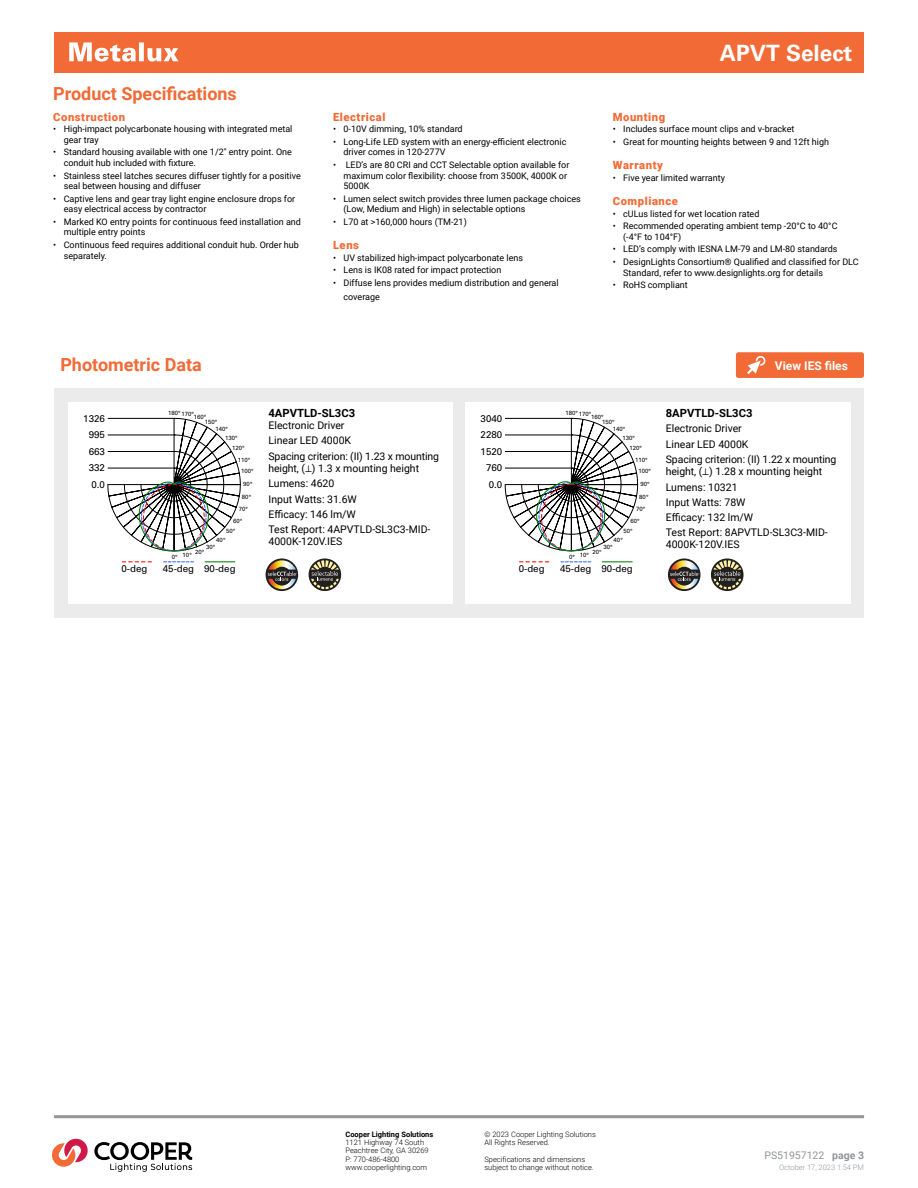
<style>
.page{position:relative;width:918px;height:1188px;background:#fff}
.page>*{position:absolute;margin:0;border:0;box-sizing:border-box;transform-origin:0 0}
.t1{font:700 22.5px "Univers LT Std";color:#fff}
.t2{font:700 18px "Roboto";color:#f26a36}
.t3{font:700 12px "Roboto";color:#fff}
.t4{font:900 11.25px "Roboto";letter-spacing:.05em;color:#f26a36}
.t5{font:700 11.25px "Roboto";color:#000}
.t6{font:10.5px/15.3px "Roboto";color:#000}
.t7{font:10.5px "Roboto";color:#939598}
.t8{font:9.75px/16.5px "Univers LT Std";color:#000;text-align:right}
.t9{font:9px/10.5px "Roboto";color:#000}
.t10{font:300 7.5px/8.2px "Roboto";color:#000}
.t11{font:700 7.5px "Roboto";color:#000}
.t12{font:300 7.5px "Roboto";color:#939598}
.t13{font:6px/4.8px "Univers LT Std";color:#000}
.s1{font-weight:700}
</style>
<div class="page">
<div style="left:54px;top:32px;width:810px;height:41px;background:#f26a36"></div>
<hr style="left:54px;top:1115px;width:810px;height:3px;background:#939598">
<svg style="left:52px;top:1138px;width:140px;height:34px"></svg>
<div style="left:736px;top:352px;width:128px;height:26px;background:#f26a36;border-radius:2px"></div>
<svg style="left:747px;top:356px;width:18px;height:18px"></svg>
<div style="left:54px;top:388px;width:810px;height:230px;background:#ebebec"></div>
<div style="left:659px;top:402px;width:191px;height:201px;background:#fff"></div>
<div style="left:466px;top:402px;width:193px;height:201px;background:#fff"></div>
<svg style="left:520px;top:561px;width:29px;height:1px"></svg>
<svg style="left:561px;top:561px;width:30px;height:1px"></svg>
<hr style="left:602px;top:561px;width:30px;height:1px;background:#008000">
<svg style="left:505px;top:418px;width:133px;height:134px"></svg>
<div style="left:262px;top:402px;width:191px;height:201px;background:#fff"></div>
<div style="left:68px;top:402px;width:194px;height:201px;background:#fff"></div>
<svg style="left:122px;top:561px;width:30px;height:1px"></svg>
<svg style="left:164px;top:561px;width:30px;height:1px"></svg>
<hr style="left:205px;top:561px;width:30px;height:1px;background:#008000">
<svg style="left:107px;top:418px;width:134px;height:134px"></svg>
<svg style="left:266px;top:558px;width:32px;height:33px"></svg>
<svg style="left:268px;top:560px;width:29px;height:29px"></svg>
<svg style="left:309px;top:558px;width:32px;height:33px"></svg>
<svg style="left:311px;top:560px;width:28px;height:30px"></svg>
<svg style="left:668px;top:558px;width:33px;height:33px"></svg>
<svg style="left:670px;top:560px;width:30px;height:29px"></svg>
<svg style="left:711px;top:558px;width:33px;height:33px"></svg>
<svg style="left:713px;top:560px;width:28px;height:30px"></svg>
<svg style="left:69px;top:42px;width:110px;height:20px"></svg>
<h2 class="t2" style="left:53px;top:81px;width:185px">Product Specifications</h2>
<p class="t4" style="left:53px;top:109px;width:73px">Construction</p>
<p class="t9" style="left:64px;top:123px;width:230px;text-indent:-11px">• High-impact polycarbonate housing with integrated metal gear tray</p>
<p class="t9" style="left:64px;top:147px;width:230px;text-indent:-11px">• Standard housing available with one 1/2" entry point. One conduit hub included with fixture.</p>
<p class="t9" style="left:64px;top:170px;width:239px;text-indent:-11px">• Stainless steel latches secures diffuser tightly for a positive seal between housing and diffuser</p>
<p class="t9" style="left:64px;top:193px;width:233px;text-indent:-11px">• Captive lens and gear tray light engine enclosure drops for easy electrical access by contractor</p>
<p class="t9" style="left:64px;top:216px;width:239px;text-indent:-11px">• Marked KO entry points for continuous feed installation and multiple entry points</p>
<p class="t9" style="left:64px;top:239px;width:237px;text-indent:-11px">• Continuous feed requires additional conduit hub. Order hub separately.</p>
<p class="t4" style="left:333px;top:109px;width:54px">Electrical</p>
<p class="t9" style="left:333px;top:123px;width:131px">• 0-10V dimming, 10% standard</p>
<p class="t9" style="left:344px;top:136px;width:224px;text-indent:-11px">• Long-Life LED system with an energy-efficient electronic driver comes in 120-277V</p>
<p class="t9" style="left:344px;top:159px;width:227px;text-indent:-11px">• LED’s are 80 CRI and CCT Selectable option available for maximum color flexibility: choose from 3500K, 4000K or<br>5000K</p>
<p class="t9" style="left:344px;top:193px;width:239px;text-indent:-11px">• Lumen select switch provides three lumen package choices (Low, Medium and High) in selectable options</p>
<p class="t9" style="left:333px;top:216px;width:135px">• L70 at &gt;160,000 hours (TM-21)</p>
<p class="t4" style="left:333px;top:237px;width:28px">Lens</p>
<p class="t9" style="left:333px;top:252px;width:192px">• UV stabilized high-impact polycarbonate lens</p>
<p class="t9" style="left:333px;top:265px;width:170px">• Lens is IK08 rated for impact protection</p>
<p class="t9" style="left:344px;top:276px;width:217px;line-height:13.5px;text-indent:-11px">• Diffuse lens provides medium distribution and general coverage</p>
<h1 class="t1" style="left:720px;top:40px;width:134px">APVT Select</h1>
<p class="t4" style="left:613px;top:109px;width:54px">Mounting</p>
<p class="t9" style="left:613px;top:123px;width:183px">• Includes surface mount clips and v-bracket</p>
<p class="t9" style="left:613px;top:136px;width:218px">• Great for mounting heights between 9 and 12ft high</p>
<p class="t4" style="left:613px;top:157px;width:52px">Warranty</p>
<p class="t9" style="left:613px;top:172px;width:114px">• Five year limited warranty</p>
<p class="t4" style="left:613px;top:193px;width:67px">Compliance</p>
<p class="t9" style="left:613px;top:208px;width:148px">• cULus listed for wet location rated</p>
<p class="t9" style="left:623px;top:221px;width:216px;text-indent:-11px">• Recommended operating ambient temp -20°C to 40°C (-4°F to 104°F)</p>
<p class="t9" style="left:613px;top:244px;width:226px">• LED’s comply with IESNA LM-79 and LM-80 standards</p>
<p class="t9" style="left:623px;top:256px;width:237px;text-indent:-11px">• DesignLights Consortium® Qualified and classified for DLC<br>Standard, refer to www.designlights.org for details</p>
<p class="t9" style="left:613px;top:280px;width:77px">• RoHS compliant</p>
<h2 class="t2" style="left:60px;top:352px;width:143px">Photometric Data</h2>
<h3 class="t3" style="left:775px;top:357px;width:75px">View IES files</h3>
<p class="t5" style="left:666px;top:405px;width:88px">8APVTLD-SL3C3</p>
<p class="t6" style="left:666px;top:421px;width:172px">Electronic Driver<br>Linear LED 4000K<br>Spacing criterion: (II) 1.22 x mounting</p>
<p class="t6" style="left:666px;top:464px;width:164px">height, (⊥) 1.28 x mounting height<br>Lumens: 10321<br>Input Watts: 78W<br>Efficacy: 132 lm/W<br>Test Report: 8APVTLD-SL3C3-MID-</p>
<p class="t6" style="left:666px;top:537px;width:75px">4000K-120V.IES</p>
<p class="t8" style="left:519px;top:560px;width:28px">0-deg</p>
<p class="t8" style="left:560px;top:560px;width:74px">45-deg 90-deg</p>
<p class="t5" style="left:269px;top:405px;width:88px">4APVTLD-SL3C3</p>
<p class="t6" style="left:269px;top:417px;width:172px">Electronic Driver<br>Linear LED 4000K<br>Spacing criterion: (II) 1.23 x mounting</p>
<p class="t6" style="left:269px;top:460px;width:164px">height, (⊥) 1.3 x mounting height<br>Lumens: 4620<br>Input Watts: 31.6W<br>Efficacy: 146 lm/W<br>Test Report: 4APVTLD-SL3C3-MID-</p>
<p class="t6" style="left:269px;top:533px;width:75px">4000K-120V.IES</p>
<p class="t13" style="left:168px;top:411px;width:27px">180° 170°</p>
<p class="t13" style="left:565px;top:411px;width:27px">180° 170°</p>
<p class="t8" style="left:89px;top:410px;width:18px;text-align:justify;text-indent:-5px">1326<br>995<br>663<br>332<br>0.0</p>
<p class="t8" style="left:481px;top:410px;width:23px">3040<br>2280<br>1520<br>760<br>0.0</p>
<p class="t13" style="left:205px;top:415px;width:14px;text-indent:-11px">160°<br>150°</p>
<p class="t13" style="left:225px;top:424px;width:14px;line-height:9.3px;text-indent:-10px">140°<br>130°</p>
<p class="t13" style="left:232px;top:446px;width:14px">120°</p>
<p class="t13" style="left:238px;top:457px;width:14px">110°</p>
<p class="t13" style="left:241px;top:469px;width:14px">100°</p>
<p class="t13" style="left:243px;top:482px;width:11px">90°</p>
<p class="t13" style="left:242px;top:495px;width:11px">80°</p>
<p class="t13" style="left:239px;top:507px;width:11px">70°</p>
<p class="t13" style="left:226px;top:515px;width:18px;line-height:10.6px;text-indent:7px">60°<br>50°</p>
<p class="t13" style="left:216px;top:537px;width:11px">40°</p>
<p class="t13" style="left:206px;top:545px;width:11px">30°</p>
<p class="t13" style="left:195px;top:549px;width:11px">20°</p>
<p class="t13" style="left:602px;top:415px;width:14px;text-indent:-11px">160°<br>150°</p>
<p class="t13" style="left:622px;top:424px;width:14px;line-height:9.3px;text-indent:-10px">140°<br>130°</p>
<p class="t13" style="left:630px;top:446px;width:14px">120°</p>
<p class="t13" style="left:635px;top:457px;width:14px">110°</p>
<p class="t13" style="left:638px;top:469px;width:14px">100°</p>
<p class="t13" style="left:641px;top:482px;width:11px">90°</p>
<p class="t13" style="left:639px;top:495px;width:11px">80°</p>
<p class="t13" style="left:636px;top:507px;width:11px">70°</p>
<p class="t13" style="left:623px;top:515px;width:18px;line-height:10.6px;text-indent:7px">60°<br>50°</p>
<p class="t13" style="left:614px;top:537px;width:11px">40°</p>
<p class="t13" style="left:604px;top:545px;width:11px">30°</p>
<p class="t13" style="left:592px;top:549px;width:11px">20°</p>
<p class="t13" style="left:172px;top:552px;width:21px">0° 10°</p>
<p class="t13" style="left:569px;top:552px;width:21px">0° 10°</p>
<p class="t8" style="left:121px;top:560px;width:28px">0-deg</p>
<p class="t8" style="left:163px;top:560px;width:74px">45-deg 90-deg</p>
<p class="t11" style="left:345px;top:1129px;width:89px">Cooper Lighting Solutions</p>
<p class="t10" style="left:345px;top:1138px;width:85px">1121 Highway 74 South<br>Peachtree City, GA 30269<br>P: 770-486-4800 www.cooperlighting.com</p>
<p class="t10" style="left:484px;top:1130px;width:113px">© 2023 Cooper Lighting Solutions<br>All Rights Reserved.</p>
<p class="t10" style="left:484px;top:1155px;width:111px">Specifications and dimensions subject to change without notice.</p>
<p class="t7" style="left:764px;top:1148px;width:101px">PS51957122 <span class="s1">page 3</span></p>
<p class="t12" style="left:779px;top:1162px;width:86px">October 17, 2023 1:54 PM</p>
</div>
